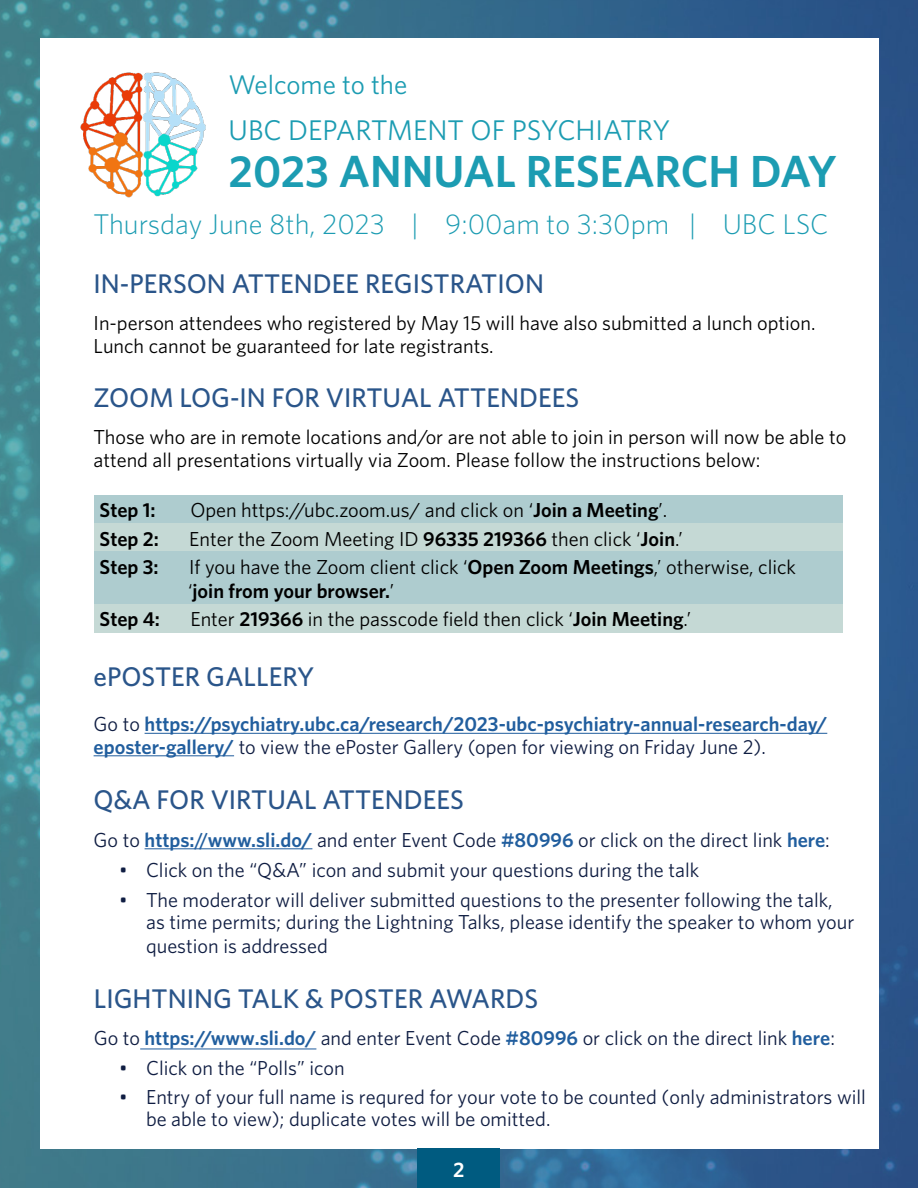
<style>
.page{position:relative;width:918px;height:1188px;background:#fff}
.page>*{position:absolute;margin:0;border:0;box-sizing:border-box;transform-origin:0 0}
.t1{font:600 45px "Whitney";color:#1c9cb2}
.t2{font:300 28.5px "Whitney";color:#1c9cb2}
.t3{font:28.5px "Whitney";color:#1c9cb2}
.t4{font:500 27px "Whitney";color:#2a558a}
.t5{font:27px "Whitney";color:#1c9cb2}
.t6{font:600 21px "Whitney";color:#fff}
.t7{font:20.25px/23.2px "Whitney";color:#0f1d42}
.t8{font:20.25px/22.5px "Whitney";color:#000}
.t9{font:600 20.25px/22.5px "Whitney";color:#215e9e}
.t10{font:600 20.25px "Whitney";color:#000}
.s1{font-weight:600}
.s2{font-weight:400;color:#0f1d42}
.s3{font-weight:600;color:#215e9e}
</style>
<div class="page">
<img style="left:0;top:0;width:918px;height:1188px">
<div style="left:40px;top:38px;width:838px;height:1110px;background:#fff"></div>
<hr style="left:145px;top:733px;width:682px;height:1px;background:#215e9e">
<hr style="left:94px;top:755px;width:140px;height:1px;background:#215e9e">
<hr style="left:145px;top:848px;width:167px;height:1px;background:#215e9e">
<div style="left:94px;top:495px;width:748px;height:28px;background:#aecccf"></div>
<div style="left:94px;top:523px;width:748px;height:29px;background:#c5d9d5"></div>
<div style="left:94px;top:552px;width:748px;height:52px;background:#aecccf"></div>
<div style="left:94px;top:604px;width:748px;height:28px;background:#c5d9d5"></div>
<hr style="left:140px;top:1048px;width:176px;height:1px;background:#215e9e">
<img style="left:80px;top:72px;width:126px;height:126px">
<div style="left:418px;top:1148px;width:82px;height:40px;background:#005b80"></div>
<h3 class="t5" style="left:229px;top:66px;width:180px">Welcome to the</h3>
<h2 class="t3" style="left:229px;top:111px;width:443px">UBC DEPARTMENT OF PSYCHIATRY</h2>
<h1 class="t1" style="left:229px;top:141px;width:610px">2023 ANNUAL RESEARCH DAY</h1>
<h2 class="t2" style="left:94px;top:205px;width:736px">Thursday June 8th, 2023 | 9:00am to 3:30pm | UBC LSC</h2>
<h3 class="t4" style="left:94px;top:265px;width:452px">IN-PERSON ATTENDEE REGISTRATION</h3>
<p class="t8" style="left:94px;top:311px;width:723px">In-person attendees who registered by May 15 will have also submitted a lunch option.<br>Lunch cannot be guaranteed for late registrants.</p>
<h3 class="t4" style="left:94px;top:379px;width:487px">ZOOM LOG-IN FOR VIRTUAL ATTENDEES</h3>
<p class="t8" style="left:94px;top:425px;width:754px">Those who are in remote locations and/or are not able to join in person will now be able to attend all presentations virtually via Zoom. Please follow the instructions below:</p>
<p class="t10" style="left:100px;top:497px;width:58px">Step 1:</p>
<p class="t8" style="left:190px;top:499px;width:479px">Open https://ubc.zoom.us/ and click on ‘<span class="s1">Join a Meeting</span>’.</p>
<p class="t10" style="left:100px;top:525px;width:61px">Step 2:</p>
<p class="t8" style="left:189px;top:527px;width:495px">Enter the Zoom Meeting ID <span class="s1">96335 219366</span> then click ‘<span class="s1">Join</span>.’</p>
<p class="t10" style="left:100px;top:553px;width:61px">Step 3:</p>
<p class="t8" style="left:188px;top:554px;width:609px;line-height:24.3px">If you have the Zoom client click ‘<span class="s1">Open Zoom Meetings</span>,’ otherwise, click ‘<span class="s1">join from your browser.</span>’</p>
<p class="t10" style="left:100px;top:606px;width:62px">Step 4:</p>
<p class="t8" style="left:190px;top:608px;width:503px">Enter <span class="s1">219366</span> in the passcode field then click ‘<span class="s1">Join Meeting</span>.’</p>
<h3 class="t4" style="left:94px;top:659px;width:222px">ePOSTER GALLERY</h3>
<p class="t9" style="left:94px;top:713px;width:735px"><span class="s2">Go to</span> https://psychiatry.ubc.ca/research/2023-ubc-psychiatry-annual-research-day/ eposter-gallery/ <span class="s2">to view the ePoster Gallery (open for viewing on Friday June 2).</span></p>
<h3 class="t4" style="left:94px;top:782px;width:372px">Q&amp;A FOR VIRTUAL ATTENDEES</h3>
<p class="t7" style="left:94px;top:828px;width:738px">Go to <span class="s3">https://www.sli.do/</span> and enter Event Code <span class="s3">#80996</span> or click on the direct link <span class="s3">here</span>:</p>
<p class="t7" style="left:119px;top:858px;width:582px">• Click on the “Q&amp;A” icon and submit your questions during the talk</p>
<p class="t7" style="left:146px;top:888px;width:710px;text-indent:-27px">• The moderator will deliver submitted questions to the presenter following the talk, as time permits; during the Lightning Talks, please identify the speaker to whom your question is addressed</p>
<h3 class="t4" style="left:94px;top:981px;width:446px">LIGHTNING TALK &amp; POSTER AWARDS</h3>
<p class="t7" style="left:94px;top:1026px;width:743px">Go to <span class="s3">https://www.sli.do/</span> and enter Event Code <span class="s3">#80996</span> or click on the direct link <span class="s3">here</span>:</p>
<p class="t7" style="left:119px;top:1056px;width:227px">• Click on the “Polls” icon</p>
<p class="t7" style="left:146px;top:1085px;width:721px;line-height:22.5px;text-indent:-27px">• Entry of your full name is requred for your vote to be counted (only administrators will be able to view); duplicate votes will be omitted.</p>
<p class="t6" style="left:453px;top:1156px;width:13px">2</p>
</div>
